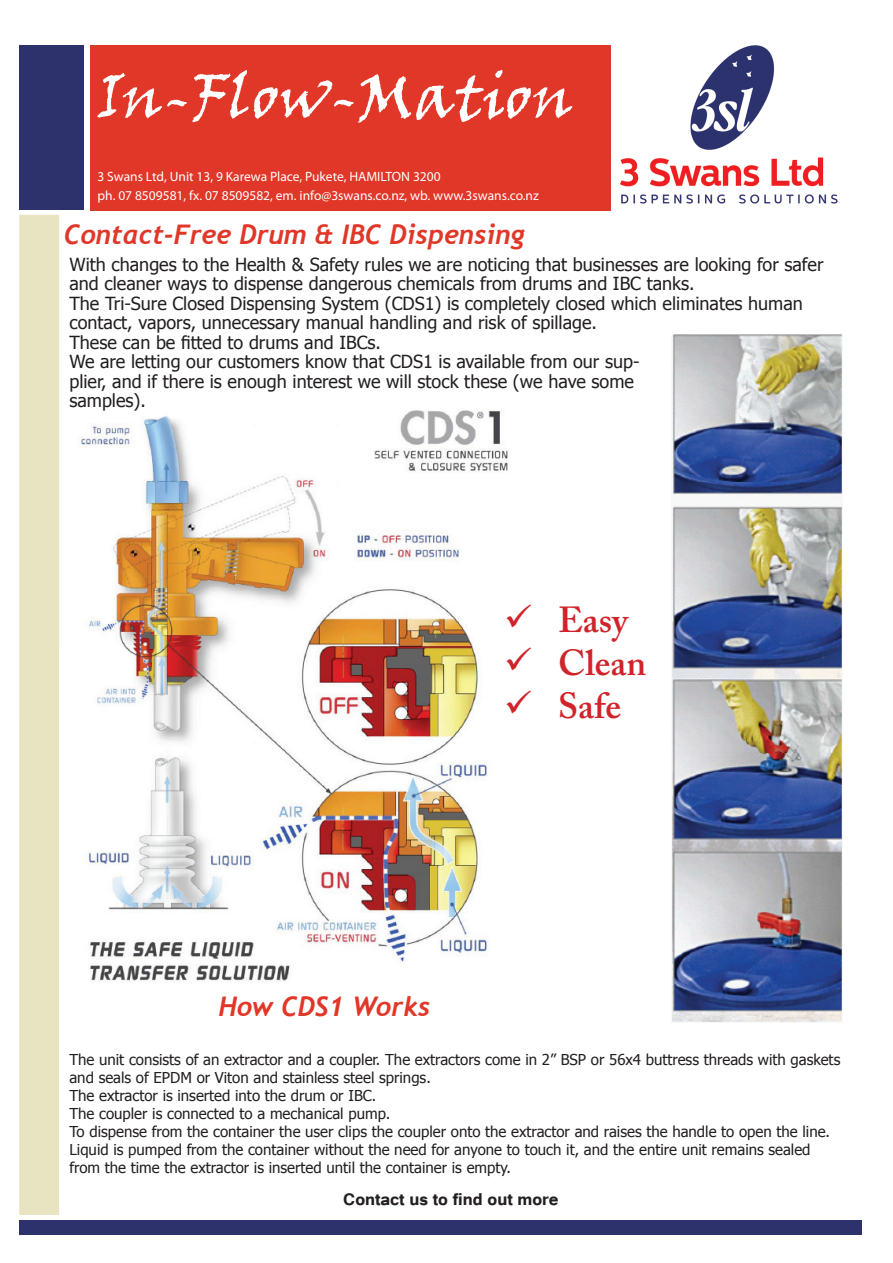
<style>
.page{position:relative;width:893px;height:1263px;background:#fff}
.page>*{position:absolute;margin:0;border:0;box-sizing:border-box;transform-origin:0 0}
.t1{font:63px "Viner Hand ITC";color:#fff}
.t2{font:600 36px/43.2px "Adobe Caslon Pro";color:#d1232a}
.t3{font:italic 700 27px "Trebuchet";color:#e03728}
.t4{font:700 21px "Tunga";color:#231f20}
.t5{font:18px/19.5px "Tahoma";color:#231f20}
.t6{font:15px/18px "Tahoma";color:#231f20}
.t7{font:15px "Myriad Pro";color:#fff}
.t8{font:13.5px/19.5px "Myriad Pro";color:#fff}
</style>
<div class="page">
<div style="left:19px;top:215px;width:40px;height:1000px;background:#e8e4c2"></div>
<img style="left:620px;top:45px;width:218px;height:159px">
<div style="left:90px;top:46px;width:521px;height:165px;background:#e03728"></div>
<div style="left:19px;top:46px;width:65px;height:164px;background:#2d326d"></div>
<div style="left:19px;top:1220px;width:842px;height:14px;background:#2d326d"></div>
<img style="left:80px;top:410px;width:428px;height:571px">
<img style="left:671px;top:334px;width:171px;height:688px">
<svg style="left:507px;top:604px;width:1px;height:23px"></svg>
<svg style="left:507px;top:647px;width:1px;height:23px"></svg>
<svg style="left:507px;top:690px;width:1px;height:24px"></svg>
<h1 class="t1" style="left:98px;top:57px;width:478px">In-Flow-Mation</h1>
<p class="t8" style="left:98px;top:166px;width:443px">3 Swans Ltd, Unit 13, 9 Karewa Place, Pukete, HAMILTON 3200<br>ph. 07 8509581, fx. 07 8509582, em. info@3swans.co.nz, wb. www.3swans.co.nz</p>
<p class="t7" style="left:108px;top:174px;width:87px">October 2012</p>
<h3 class="t3" style="left:64px;top:218px;width:463px">Contact-Free Drum &amp; IBC Dispensing</h3>
<p class="t5" style="left:69px;top:254px;width:756px">With changes to the Health &amp; Safety rules we are noticing that businesses are looking for safer and cleaner ways to dispense dangerous chemicals from drums and IBC tanks.<br>The Tri-Sure Closed Dispensing System (CDS1) is completely closed which eliminates human contact, vapors, unnecessary manual handling and risk of spillage.<br>These can be fitted to drums and IBCs.<br>We are letting our customers know that CDS1 is available from our sup-<br>plier, and if there is enough interest we will stock these (we have some<br>samples).</p>
<h3 class="t3" style="left:218px;top:989px;width:213px">How CDS1 Works</h3>
<h2 class="t2" style="left:558px;top:598px;width:90px">Easy<br>Clean<br>Safe</h2>
<p class="t6" style="left:69px;top:1049px;width:772px">The unit consists of an extractor and a coupler. The extractors come in 2” BSP or 56x4 buttress threads with gaskets and seals of EPDM or Viton and stainless steel springs.<br>The extractor is inserted into the drum or IBC.<br>The coupler is connected to a mechanical pump.<br>To dispense from the container the user clips the coupler onto the extractor and raises the handle to open the line.<br>Liquid is pumped from the container without the need for anyone to touch it, and the entire unit remains sealed from the time the extractor is inserted until the container is empty.</p>
<h3 class="t4" style="left:343px;top:1185px;width:217px">Contact us to find out more</h3>
</div>
